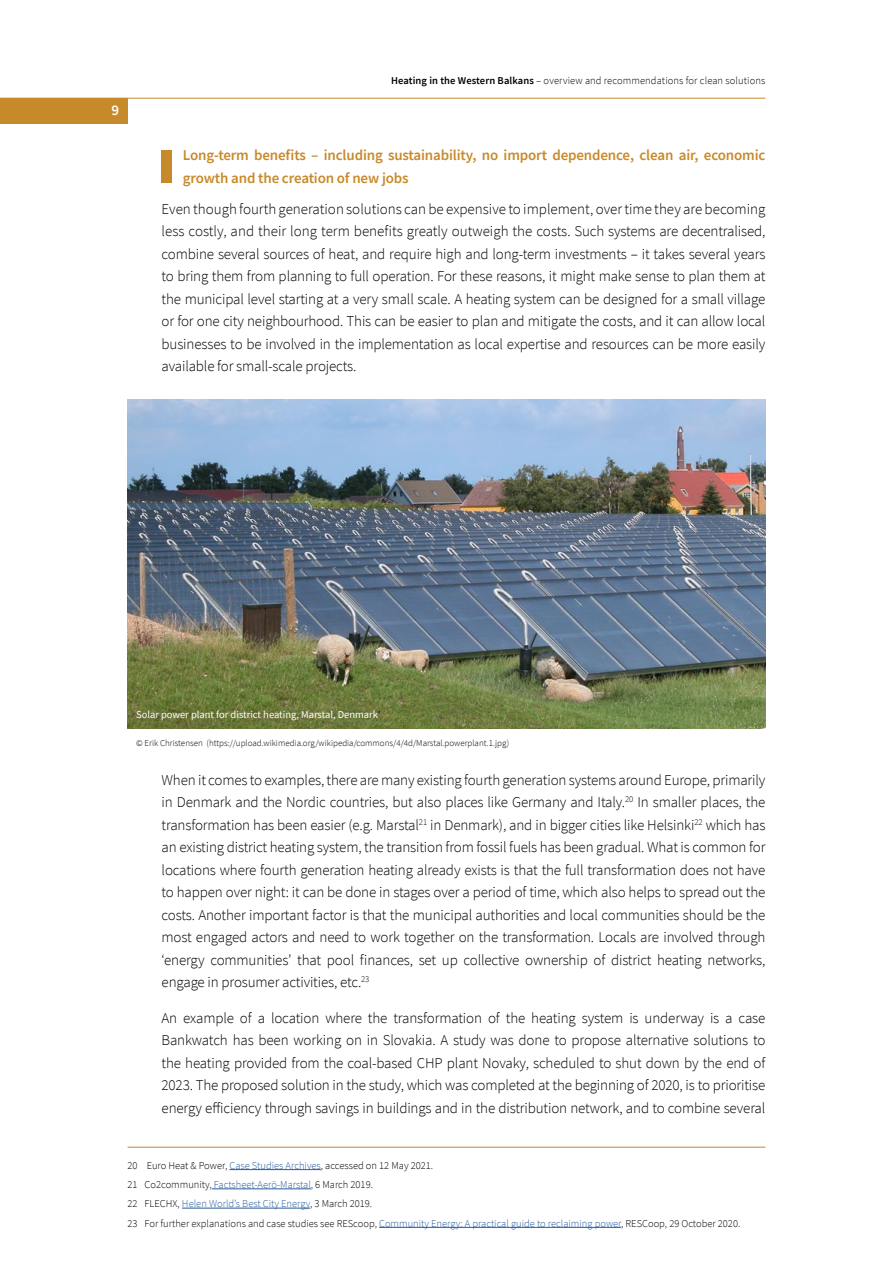
<style>
.page{position:relative;width:893px;height:1263px;background:#fff}
.page>*{position:absolute;margin:0;border:0;box-sizing:border-box;transform-origin:0 0}
.t1{font:300 15px/22.5px "Source Sans Pro";letter-spacing:-.01em;color:#000;text-align:justify}
.t2{font:600 15px/22.5px "Source Sans Pro";letter-spacing:-.01em;color:#c78a2a}
.t3{font:600 15px "Source Sans Pro";color:#fff}
.t4{font:300 10.5px/19.2px "Source Sans Pro";color:#000}
.t5{font:10.5px "Source Sans Pro";color:#fff}
.t6{font:300 9px "Source Sans Pro";color:#000}
.s1{font-weight:600}
.s2{color:#000}
.s3{color:#275b9b}
</style>
<div class="page">
<hr style="left:128px;top:1147px;width:637px;height:1px;background:#c78a2a">
<hr style="left:229px;top:1169px;width:92px;height:1px;background:#275b9b">
<hr style="left:212px;top:1188px;width:99px;height:1px;background:#275b9b">
<hr style="left:182px;top:1208px;width:128px;height:1px;background:#275b9b">
<hr style="left:379px;top:1227px;width:242px;height:1px;background:#275b9b">
<hr style="left:0;top:98px;width:765px;height:1px;background:#c78a2a">
<div style="left:0;top:98px;width:128px;height:25px;background:#c78a2a"></div>
<div style="left:162px;top:150px;width:10px;height:33px;background:#c78a2a"></div>
<img style="left:128px;top:400px;width:637px;height:329px">
<p class="t3" style="left:111px;top:101px;width:9px">9</p>
<p class="t4" style="left:391px;top:71px;width:376px"><span class="s1">Heating in the Western Balkans</span> – overview and recommendations for clean solutions</p>
<p class="t2" style="left:183px;top:144px;width:584px">Long-term benefits – including sustainability, no import dependence, clean air, economic growth and the creation of new jobs</p>
<p class="t1" style="left:162px;top:197px;width:605px">Even though fourth generation solutions can be expensive to implement, over time they are becoming less costly, and their long term benefits greatly outweigh the costs. Such systems are decentralised, combine several sources of heat, and require high and long-term investments – it takes several years to bring them from planning to full operation. For these reasons, it might make sense to plan them at the municipal level starting at a very small scale. A heating system can be designed for a small village or for one city neighbourhood. This can be easier to plan and mitigate the costs, and it can allow local businesses to be involved in the implementation as local expertise and resources can be more easily available for small-scale projects.</p>
<p class="t5" style="left:136px;top:708px;width:246px">Solar power plant for district heating, Marstal, Denmark<span class="s2">’</span></p>
<p class="t6" style="left:136px;top:737px;width:375px">© Erik Christensen (https://upload.wikimedia.org/wikipedia/commons/4/4d/Marstal.powerplant.1.jpg)</p>
<p class="t1" style="left:162px;top:769px;width:605px">When it comes to examples, there are many existing fourth generation systems around Europe, primarily in Denmark and the Nordic countries, but also places like Germany and Italy.<sup>20</sup> In smaller places, the transformation has been easier (e.g. Marstal<sup>21</sup> in Denmark), and in bigger cities like Helsinki<sup>22</sup> which has an existing district heating system, the transition from fossil fuels has been gradual. What is common for locations where fourth generation heating already exists is that the full transformation does not have to happen over night: it can be done in stages over a period of time, which also helps to spread out the costs. Another important factor is that the municipal authorities and local communities should be the most engaged actors and need to work together on the transformation. Locals are involved through ‘energy communities’ that pool finances, set up collective ownership of district heating networks, engage in prosumer activities, etc.<sup>23</sup></p>
<p class="t1" style="left:162px;top:1006px;width:605px">An example of a location where the transformation of the heating system is underway is a case Bankwatch has been working on in Slovakia. A study was done to propose alternative solutions to the heating provided from the coal-based CHP plant Novaky, scheduled to shut down by the end of 2023. The proposed solution in the study, which was completed at the beginning of 2020, is to prioritise energy efficiency through savings in buildings and in the distribution network, and to combine several</p>
<p class="t4" style="left:128px;top:1156px;width:614px">20 Euro Heat &amp; Power, <span class="s3">Case Studies Archives</span>, accessed on 12 May 2021.<br>21 Co2community, <span class="s3">Factsheet-Aerö-Marstal</span>, 6 March 2019.<br>22 FLECHX, <span class="s3">Helen World’s Best City Energy</span>, 3 March 2019.<br>23 For further explanations and case studies see REScoop, <span class="s3">Community Energy: A practical guide to reclaiming power</span>, RESCoop, 29 October 2020.</p>
</div>
